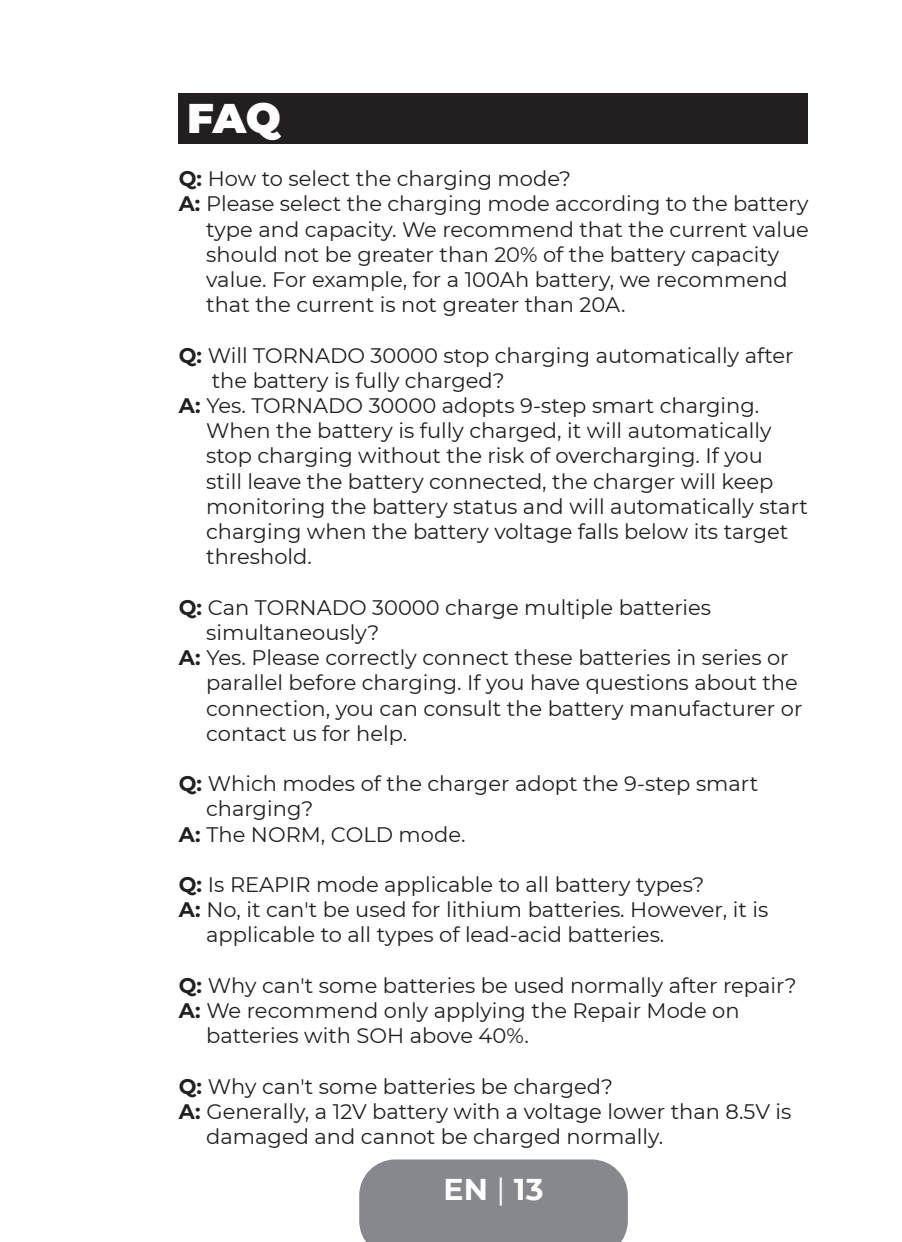
<style>
.page{position:relative;width:902px;height:1242px;background:#fff}
.page>*{position:absolute;margin:0;border:0;box-sizing:border-box;transform-origin:0 0}
.t1{font:900 41.4px "Montserrat";color:#fff}
.t2{font:700 30px "Montserrat";color:#fff}
.t3{font:21px "Montserrat";color:#231f20}
.s1{font-weight:700}
.s2{font-weight:400}
</style>
<div class="page">
<div style="left:179px;top:94px;width:629px;height:50px;background:#231f20"></div>
<div style="left:359px;top:1159px;width:268px;height:83px;background:#86888d"></div>
<h1 class="t1" style="left:187px;top:87px;width:95px">FAQ</h1>
<p class="t3" style="left:179px;top:164px;width:394px"><span class="s1">Q:</span> How to select the charging mode?</p>
<p class="t3" style="left:179px;top:189px;width:631px"><span class="s1">A:</span> Please select the charging mode according to the battery</p>
<p class="t3" style="left:206px;top:215px;width:604px">type and capacity. We recommend that the current value</p>
<p class="t3" style="left:206px;top:240px;width:574px">should not be greater than 20% of the battery capacity</p>
<p class="t3" style="left:206px;top:265px;width:583px">value. For example, for a 100Ah battery, we recommend</p>
<p class="t3" style="left:206px;top:290px;width:421px">that the current is not greater than 20A.</p>
<p class="t3" style="left:179px;top:341px;width:616px"><span class="s1">Q:</span> Will TORNADO 30000 stop charging automatically after</p>
<p class="t3" style="left:212px;top:366px;width:294px">the battery is fully charged?</p>
<p class="t3" style="left:179px;top:391px;width:582px"><span class="s1">A:</span> Yes. TORNADO 30000 adopts 9-step smart charging.</p>
<p class="t3" style="left:206px;top:416px;width:566px">When the battery is fully charged, it will automatically</p>
<p class="t3" style="left:206px;top:441px;width:558px">stop charging without the risk of overcharging. If you</p>
<p class="t3" style="left:206px;top:467px;width:568px">still leave the battery connected, the charger will keep</p>
<p class="t3" style="left:206px;top:492px;width:603px">monitoring the battery status and will automatically start</p>
<p class="t3" style="left:206px;top:517px;width:583px">charging when the battery voltage falls below its target</p>
<p class="t3" style="left:206px;top:542px;width:107px">threshold.</p>
<p class="t3" style="left:179px;top:593px;width:534px"><span class="s1">Q:</span> Can TORNADO 30000 charge multiple batteries</p>
<p class="t3" style="left:206px;top:618px;width:175px">simultaneously?</p>
<p class="t3" style="left:179px;top:643px;width:611px"><span class="s1">A:</span> Yes. Please correctly connect these batteries in series or</p>
<p class="t3" style="left:206px;top:668px;width:593px">parallel before charging. If you have questions about the</p>
<p class="t3" style="left:206px;top:693px;width:597px">connection, you can consult the battery manufacturer or</p>
<p class="t3" style="left:206px;top:719px;width:202px">contact us for help.</p>
<p class="t3" style="left:179px;top:769px;width:581px"><span class="s1">Q:</span> Which modes of the charger adopt the 9-step smart</p>
<p class="t3" style="left:206px;top:794px;width:109px">charging?</p>
<p class="t3" style="left:179px;top:819px;width:288px"><span class="s1">A:</span> The NORM, COLD mode.</p>
<p class="t3" style="left:179px;top:870px;width:527px"><span class="s1">Q:</span> Is REAPIR mode applicable to all battery types?</p>
<p class="t3" style="left:179px;top:895px;width:591px"><span class="s1">A:</span> No, it can't be used for lithium batteries. However, it is</p>
<p class="t3" style="left:206px;top:920px;width:459px">applicable to all types of lead-acid batteries.</p>
<p class="t3" style="left:179px;top:971px;width:619px"><span class="s1">Q:</span> Why can't some batteries be used normally after repair?</p>
<p class="t3" style="left:179px;top:996px;width:562px"><span class="s1">A:</span> We recommend only applying the Repair Mode on</p>
<p class="t3" style="left:206px;top:1021px;width:324px">batteries with SOH above 40%.</p>
<p class="t3" style="left:179px;top:1071px;width:436px"><span class="s1">Q:</span> Why can't some batteries be charged?</p>
<p class="t3" style="left:179px;top:1097px;width:614px"><span class="s1">A:</span> Generally, a 12V battery with a voltage lower than 8.5V is</p>
<p class="t3" style="left:206px;top:1122px;width:458px">damaged and cannot be charged normally.</p>
<h2 class="t2" style="left:443px;top:1167px;width:101px">EN <span class="s2">|</span> 13</h2>
</div>
